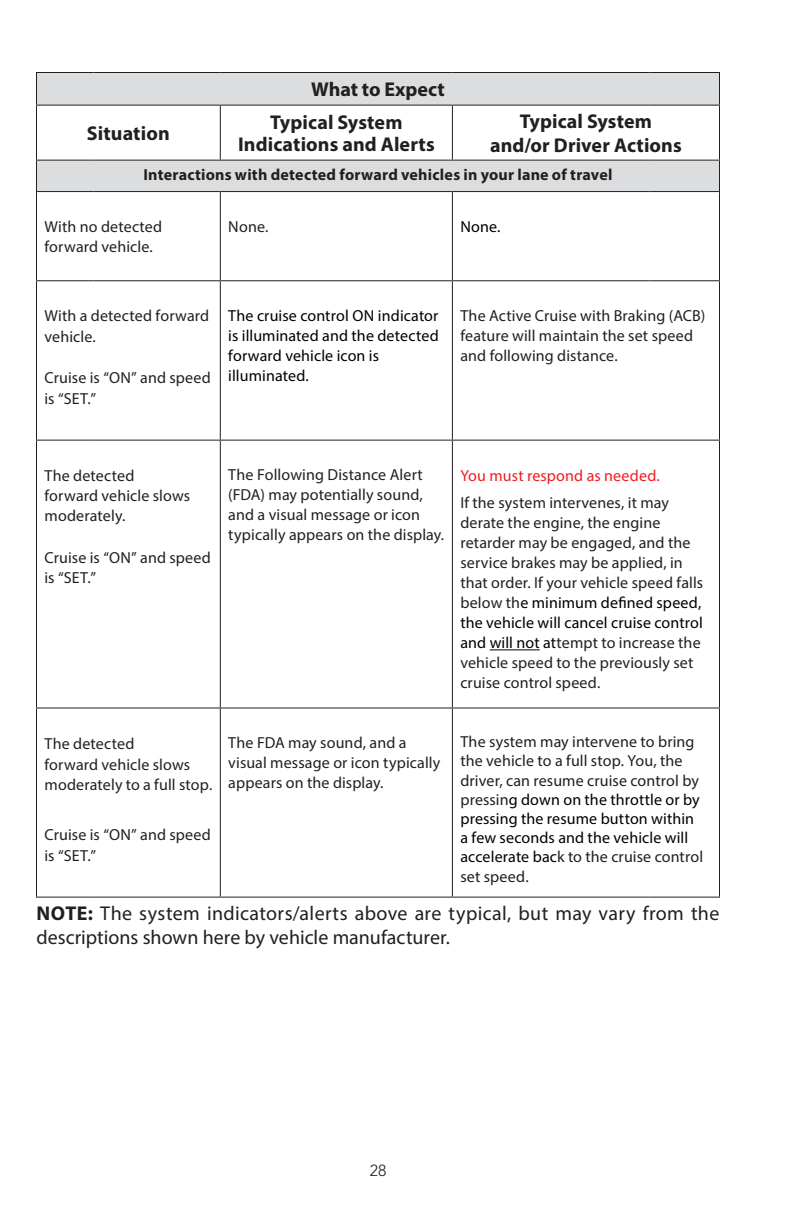
<style>
.page{position:relative;width:792px;height:1224px;background:#fff}
.page>*{position:absolute;margin:0;border:0;box-sizing:border-box;transform-origin:0 0}
.normal_text{font:20px/24px "Myriad Pro";letter-spacing:.01em;color:#231f20}
.Headingz{font:700 20px/22px "Myriad Pro";letter-spacing:.005em;color:#231f20;text-align:center}
.normal_text-2{font:16px/20px "Myriad Pro";letter-spacing:.01em;color:#231f20}
.Typical_System_Indic{font:16px/20.8px "Myriad Pro";letter-spacing:.01em;color:#231f20}
.normal_text-3{font:16px/20px "Myriad Pro";letter-spacing:.005em;color:#000}
.Bold_Table{font:700 16px "Myriad Pro";letter-spacing:.015em;color:#231f20}
.normal_text-4{font:16px "Myriad Pro";letter-spacing:.01em;color:#ee1d23}
.t1{font:300 16px "Avenir LT Std";color:#231f20}
.s1{color:#000}
.s2{font-weight:700}
</style>
<div class="page">
<div style="left:37px;top:73px;width:682px;height:118px;background:#dcdddf"></div>
<svg style="left:37px;top:106px;width:682px;height:54px"></svg>
<hr style="left:36px;top:161px;width:1px;height:30px;background:#231f20">
<hr style="left:719px;top:161px;width:1px;height:30px;background:#231f20">
<hr style="left:36px;top:191px;width:58px;height:1px;background:#231f20">
<hr style="left:36px;top:192px;width:1px;height:88px;background:#231f20">
<hr style="left:94px;top:191px;width:126px;height:1px;background:#231f20">
<hr style="left:220px;top:191px;width:232px;height:1px;background:#231f20">
<hr style="left:220px;top:192px;width:1px;height:88px;background:#231f20">
<hr style="left:452px;top:191px;width:197px;height:1px;background:#231f20">
<hr style="left:452px;top:192px;width:1px;height:88px;background:#231f20">
<hr style="left:649px;top:191px;width:71px;height:1px;background:#231f20">
<hr style="left:719px;top:192px;width:1px;height:88px;background:#231f20">
<hr style="left:36px;top:280px;width:58px;height:1px;background:#231f20">
<hr style="left:36px;top:281px;width:1px;height:159px;background:#231f20">
<hr style="left:94px;top:280px;width:126px;height:1px;background:#231f20">
<hr style="left:220px;top:280px;width:232px;height:1px;background:#231f20">
<hr style="left:220px;top:281px;width:1px;height:159px;background:#231f20">
<hr style="left:452px;top:280px;width:197px;height:1px;background:#231f20">
<hr style="left:452px;top:281px;width:1px;height:159px;background:#231f20">
<hr style="left:649px;top:280px;width:71px;height:1px;background:#231f20">
<hr style="left:719px;top:281px;width:1px;height:159px;background:#231f20">
<hr style="left:36px;top:440px;width:58px;height:1px;background:#231f20">
<hr style="left:36px;top:441px;width:1px;height:267px;background:#231f20">
<hr style="left:94px;top:440px;width:126px;height:1px;background:#231f20">
<hr style="left:220px;top:440px;width:232px;height:1px;background:#231f20">
<hr style="left:220px;top:441px;width:1px;height:267px;background:#231f20">
<hr style="left:452px;top:440px;width:197px;height:1px;background:#231f20">
<hr style="left:452px;top:441px;width:1px;height:267px;background:#231f20">
<hr style="left:649px;top:440px;width:71px;height:1px;background:#231f20">
<hr style="left:719px;top:441px;width:1px;height:267px;background:#231f20">
<hr style="left:36px;top:708px;width:58px;height:1px;background:#231f20">
<hr style="left:36px;top:708px;width:1px;height:189px;background:#231f20">
<hr style="left:94px;top:708px;width:126px;height:1px;background:#231f20">
<hr style="left:220px;top:708px;width:232px;height:1px;background:#231f20">
<hr style="left:220px;top:708px;width:1px;height:189px;background:#231f20">
<hr style="left:452px;top:708px;width:197px;height:1px;background:#231f20">
<hr style="left:452px;top:708px;width:1px;height:189px;background:#231f20">
<hr style="left:649px;top:708px;width:71px;height:1px;background:#231f20">
<hr style="left:719px;top:708px;width:1px;height:189px;background:#231f20">
<hr style="left:36px;top:72px;width:58px;height:1px;background:#231f20">
<hr style="left:36px;top:73px;width:1px;height:32px;background:#231f20">
<hr style="left:94px;top:72px;width:126px;height:1px;background:#231f20">
<hr style="left:220px;top:72px;width:232px;height:1px;background:#231f20">
<hr style="left:452px;top:72px;width:197px;height:1px;background:#231f20">
<hr style="left:649px;top:72px;width:71px;height:1px;background:#231f20">
<hr style="left:719px;top:73px;width:1px;height:32px;background:#231f20">
<hr style="left:36px;top:105px;width:58px;height:1px;background:#231f20">
<hr style="left:36px;top:106px;width:1px;height:54px;background:#231f20">
<hr style="left:94px;top:105px;width:126px;height:1px;background:#231f20">
<hr style="left:220px;top:105px;width:232px;height:1px;background:#231f20">
<hr style="left:220px;top:106px;width:1px;height:54px;background:#231f20">
<hr style="left:452px;top:105px;width:197px;height:1px;background:#231f20">
<hr style="left:452px;top:106px;width:1px;height:54px;background:#231f20">
<hr style="left:649px;top:105px;width:71px;height:1px;background:#231f20">
<hr style="left:719px;top:106px;width:1px;height:54px;background:#231f20">
<hr style="left:36px;top:160px;width:58px;height:1px;background:#231f20">
<hr style="left:94px;top:160px;width:126px;height:1px;background:#231f20">
<hr style="left:220px;top:160px;width:232px;height:1px;background:#231f20">
<hr style="left:452px;top:160px;width:197px;height:1px;background:#231f20">
<hr style="left:649px;top:160px;width:71px;height:1px;background:#231f20">
<hr style="left:36px;top:897px;width:58px;height:1px;background:#231f20">
<hr style="left:94px;top:897px;width:126px;height:1px;background:#231f20">
<hr style="left:220px;top:897px;width:232px;height:1px;background:#231f20">
<hr style="left:452px;top:897px;width:197px;height:1px;background:#231f20">
<hr style="left:649px;top:897px;width:71px;height:1px;background:#231f20">
<hr style="left:490px;top:649px;width:50px;height:1px;background:#000">
<p class="Headingz" style="left:311px;top:78px;width:135px">What to Expect</p>
<p class="Headingz" style="left:87px;top:122px;width:84px">Situation</p>
<p class="Headingz" style="left:238px;top:111px;width:198px">Typical System<br>Indications and Alerts</p>
<p class="Headingz" style="left:490px;top:109px;width:193px;line-height:24px">Typical System and/or Driver Actions</p>
<p class="Bold_Table" style="left:143px;top:164px;width:471px">Interactions with detected forward vehicles in your lane of travel</p>
<p class="Typical_System_Indic" style="left:44px;top:216px;width:119px">With no detected forward vehicle.</p>
<p class="normal_text-2" style="left:228px;top:216px;width:42px">None.</p>
<p class="normal_text-3" style="left:460px;top:216px;width:42px">None.</p>
<p class="Typical_System_Indic" style="left:44px;top:305px;width:166px">With a detected forward vehicle.</p>
<p class="Typical_System_Indic" style="left:44px;top:367px;width:168px">Cruise is “ON” and speed is “SET.”</p>
<p class="normal_text-3" style="left:228px;top:305px;width:212px">The cruise control ON indicator is illuminated and the detected forward vehicle icon is illuminated.</p>
<p class="normal_text-2" style="left:460px;top:305px;width:246px">The Active Cruise with Braking (ACB) feature will maintain the set speed and following distance.</p>
<p class="Typical_System_Indic" style="left:44px;top:465px;width:147px">The detected forward vehicle slows moderately.</p>
<p class="Typical_System_Indic" style="left:44px;top:547px;width:168px">Cruise is “ON” and speed is “SET.”</p>
<p class="normal_text-2" style="left:228px;top:465px;width:217px">The Following Distance Alert (FDA) may potentially sound, and a visual message or icon typically appears on the display.</p>
<p class="normal_text-4" style="left:460px;top:465px;width:201px">You must respond as needed.</p>
<p class="normal_text-2" style="left:460px;top:493px;width:244px">If the system intervenes, it may derate the engine, the engine retarder may be engaged, and the service brakes may be applied, in that order. If your vehicle speed falls below th<span class="s1">e minimum defined speed, the vehicle will cancel cruise control and will not at</span>tempt to increase the vehicle speed to the previously set cruise control speed.</p>
<p class="normal_text-2" style="left:228px;top:732px;width:214px">The FDA may sound, and a visual message or icon typically appears on the display.</p>
<p class="normal_text-2" style="left:460px;top:732px;width:244px;line-height:19.2px">The system may intervene to bring the vehicle to a full stop. You, the driver, can resume cruise control by pressin<span class="s1">g down on the throttle or by pressing the resume button within a few seconds and the vehicle will accelerate bac</span>k to the cruise control set speed.</p>
<p class="normal_text" style="left:36px;top:901px;width:684px"><span class="s2">NOTE:</span> The system indicators/alerts above are typical, but may vary from the descriptions shown here by vehicle manufacturer.</p>
<p class="Typical_System_Indic" style="left:44px;top:733px;width:169px">The detected<br>forward vehicle slows moderately to a full stop.</p>
<p class="Typical_System_Indic" style="left:44px;top:824px;width:168px">Cruise is “ON” and speed is “SET.”</p>
<p class="t1" style="left:370px;top:1161px;width:18px">28</p>
</div>
